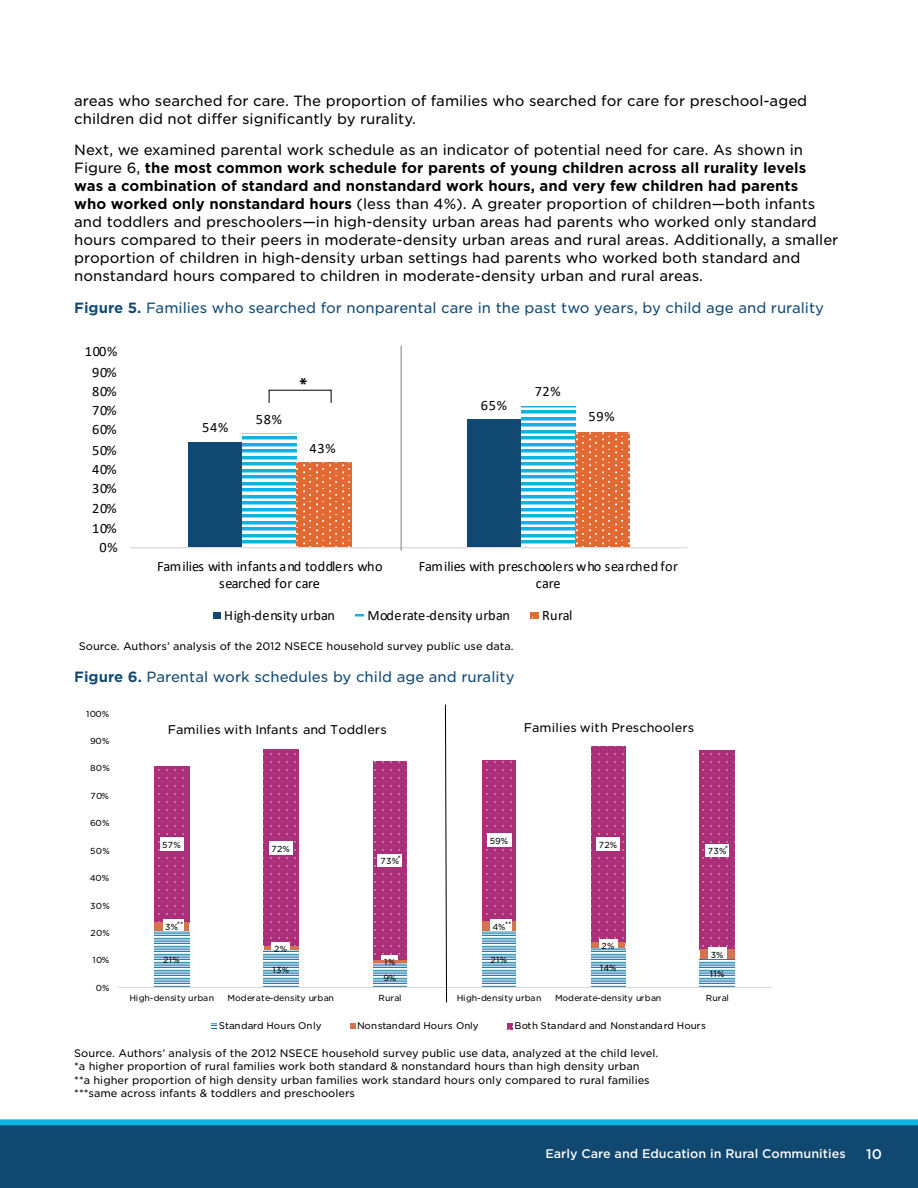
<style>
.page{position:relative;width:918px;height:1188px;background:#fff}
.page>*{position:absolute;margin:0;border:0;box-sizing:border-box;transform-origin:0 0}
.t1{font:700 17.55px "Calibri";color:#000}
.t2{font:14.25px/18px "Gotham S Sm";color:#000}
.t3{font:14.25px "Calibri";color:#000}
.t4{font:14.25px "Gotham S Sm";color:#104872}
.t5{font:500 13.5px "Gotham S Sm";color:#fff}
.t6{font:12.15px "Gotham S Sm";letter-spacing:.01em;color:#000}
.t7{font:500 12px "Gotham S Sm";color:#fff}
.t8{font:10.5px/13.5px "Gotham S Sm";color:#000}
.t9{font:9.3px "Gotham S Sm";color:#000}
.t10{font:8.4px "Gotham S Sm";letter-spacing:.015em;color:#000}
.s1{font-weight:700}
</style>
<div class="page">
<div style="left:0;top:1125px;width:918px;height:63px;background:#104872"></div>
<div style="left:0;top:1119px;width:918px;height:6px;background:#10b2e1"></div>
<svg style="left:508px;top:1023px;width:4px;height:6px"></svg>
<svg style="left:350px;top:1023px;width:5px;height:6px"></svg>
<svg style="left:212px;top:1023px;width:4px;height:6px"></svg>
<svg style="left:482px;top:760px;width:34px;height:162px;background:#ac357c"></svg>
<svg style="left:155px;top:767px;width:34px;height:156px;background:#ac357b"></svg>
<svg style="left:592px;top:746px;width:33px;height:196px;background:#ac347b"></svg>
<svg style="left:264px;top:750px;width:34px;height:196px;background:#ac347b"></svg>
<svg style="left:700px;top:751px;width:34px;height:199px;background:#ac357b"></svg>
<svg style="left:373px;top:761px;width:34px;height:199px;background:#ac347b"></svg>
<div style="left:155px;top:923px;width:34px;height:8px;background:#d4744f"></div>
<div style="left:482px;top:922px;width:34px;height:10px;background:#d4744f"></div>
<div style="left:592px;top:942px;width:33px;height:7px;background:#d4744f"></div>
<div style="left:264px;top:946px;width:34px;height:5px;background:#d4744f"></div>
<div style="left:700px;top:950px;width:34px;height:9px;background:#d4744f"></div>
<div style="left:531px;top:612px;width:8px;height:6px;background:#e36932"></div>
<svg style="left:356px;top:614px;width:8px;height:3px"></svg>
<div style="left:213px;top:612px;width:8px;height:6px;background:#104872"></div>
<div style="left:163px;top:920px;width:18px;height:13px;background:#fff"></div>
<div style="left:271px;top:942px;width:19px;height:13px;background:#fff"></div>
<div style="left:381px;top:955px;width:17px;height:13px;background:#fff"></div>
<div style="left:490px;top:920px;width:18px;height:13px;background:#fff"></div>
<div style="left:599px;top:939px;width:19px;height:13px;background:#fff"></div>
<div style="left:708px;top:948px;width:19px;height:13px;background:#fff"></div>
<div style="left:160px;top:838px;width:24px;height:13px;background:#fff"></div>
<div style="left:269px;top:841px;width:24px;height:13px;background:#fff"></div>
<div style="left:378px;top:854px;width:24px;height:13px;background:#fff"></div>
<div style="left:487px;top:834px;width:24px;height:13px;background:#fff"></div>
<div style="left:596px;top:838px;width:24px;height:13px;background:#fff"></div>
<div style="left:706px;top:844px;width:23px;height:12px;background:#fff"></div>
<div style="left:178px;top:920px;width:5px;height:13px;background:#fff"></div>
<div style="left:506px;top:920px;width:6px;height:13px;background:#fff"></div>
<svg style="left:700px;top:959px;width:34px;height:28px"></svg>
<svg style="left:592px;top:949px;width:33px;height:38px"></svg>
<svg style="left:482px;top:932px;width:34px;height:55px;background:#8ebfd7"></svg>
<svg style="left:373px;top:963px;width:34px;height:24px"></svg>
<svg style="left:264px;top:951px;width:34px;height:36px"></svg>
<svg style="left:155px;top:931px;width:34px;height:56px;background:#8fc0d7"></svg>
<hr style="left:373px;top:960px;width:34px;height:3px;background:#d4744f">
<hr style="left:118px;top:987px;width:654px;height:1px;background:#d9d9d9">
<div style="left:467px;top:420px;width:54px;height:127px;background:#104872"></div>
<div style="left:189px;top:442px;width:54px;height:105px;background:#104872"></div>
<svg style="left:521px;top:407px;width:54px;height:137px"></svg>
<svg style="left:243px;top:436px;width:54px;height:111px"></svg>
<svg style="left:575px;top:432px;width:54px;height:115px;background:#e4723f"></svg>
<svg style="left:297px;top:463px;width:54px;height:84px;background:#e4723e"></svg>
<hr style="left:131px;top:547px;width:556px;height:1px;background:#d9d9d9">
<svg style="left:269px;top:390px;width:63px;height:13px"></svg>
<hr style="left:401px;top:346px;width:1px;height:205px;background:#7f7f7f">
<svg style="left:445px;top:704px;width:2px;height:299px"></svg>
<p class="t2" style="left:74px;top:91px;width:735px">areas who searched for care. The proportion of families who searched for care for preschool-aged children did not differ significantly by rurality.</p>
<p class="t2" style="left:74px;top:141px;width:766px">Next, we examined parental work schedule as an indicator of potential need for care. As shown in Figure 6, <span class="s1">the most common work schedule for parents of young children across all rurality levels was a combination of standard and nonstandard work hours, and very few children had parents<br>who worked only nonstandard hours</span> (less than 4%). A greater proportion of children—both infants and toddlers and preschoolers—in high-density urban areas had parents who worked only standard hours compared to their peers in moderate-density urban areas and rural areas. Additionally, a smaller proportion of children in high-density urban settings had parents who worked both standard and nonstandard hours compared to children in moderate-density urban and rural areas.</p>
<p class="t4" style="left:74px;top:298px;width:751px"><span class="s1">Figure 5.</span> Families who searched for nonparental care in the past two years, by child age and rurality</p>
<p class="t3" style="left:85px;top:341px;width:34px">100%</p>
<p class="t3" style="left:92px;top:362px;width:26px">90%</p>
<p class="t3" style="left:92px;top:381px;width:26px">80%</p>
<p class="t3" style="left:92px;top:400px;width:26px">70%</p>
<p class="t3" style="left:92px;top:419px;width:26px">60%</p>
<p class="t3" style="left:92px;top:440px;width:26px">50%</p>
<p class="t3" style="left:92px;top:459px;width:26px">40%</p>
<p class="t3" style="left:92px;top:478px;width:26px">30%</p>
<p class="t3" style="left:92px;top:499px;width:26px">20%</p>
<p class="t3" style="left:92px;top:518px;width:26px">10%</p>
<p class="t3" style="left:99px;top:537px;width:20px">0%</p>
<p class="t3" style="left:202px;top:418px;width:28px">54%</p>
<p class="t3" style="left:256px;top:410px;width:28px">58%</p>
<p class="t1" style="left:313px;top:377px;width:10px;rotate:90deg">*</p>
<p class="t3" style="left:310px;top:438px;width:28px">43%</p>
<p class="t3" style="left:481px;top:395px;width:28px">65%</p>
<p class="t3" style="left:535px;top:381px;width:28px">72%</p>
<p class="t3" style="left:588px;top:407px;width:28px">59%</p>
<p class="t3" style="left:157px;top:556px;width:227px">Families with infants and toddlers who</p>
<p class="t3" style="left:419px;top:556px;width:261px">Families with preschoolers who searched for</p>
<p class="t3" style="left:219px;top:574px;width:102px">searched for care</p>
<p class="t3" style="left:536px;top:574px;width:26px">care</p>
<p class="t3" style="left:224px;top:605px;width:112px">High-density urban</p>
<p class="t3" style="left:367px;top:605px;width:144px">Moderate-density urban</p>
<p class="t3" style="left:542px;top:605px;width:32px">Rural</p>
<p class="t8" style="left:79px;top:639px;width:436px">Source. Authors’ analysis of the 2012 NSECE household survey public use data.</p>
<p class="t4" style="left:74px;top:667px;width:442px"><span class="s1">Figure 6.</span> Parental work schedules by child age and rurality</p>
<p class="t10" style="left:86px;top:708px;width:25px">100%</p>
<p class="t10" style="left:90px;top:736px;width:21px">90%</p>
<p class="t6" style="left:168px;top:721px;width:221px">Families with Infants and Toddlers</p>
<p class="t6" style="left:524px;top:720px;width:172px">Families with Preschoolers</p>
<p class="t10" style="left:90px;top:763px;width:21px">80%</p>
<p class="t10" style="left:90px;top:791px;width:20px">70%</p>
<p class="t10" style="left:90px;top:818px;width:21px">60%</p>
<p class="t10" style="left:90px;top:845px;width:21px">50%</p>
<p class="t10" style="left:90px;top:872px;width:21px">40%</p>
<p class="t10" style="left:90px;top:900px;width:21px">30%</p>
<p class="t10" style="left:90px;top:927px;width:21px">20%</p>
<p class="t10" style="left:92px;top:954px;width:18px">10%</p>
<p class="t10" style="left:96px;top:982px;width:15px">0%</p>
<p class="t10" style="left:162px;top:839px;width:20px">57%</p>
<p class="t10" style="left:271px;top:843px;width:20px">72%</p>
<p class="t10" style="left:381px;top:855px;width:22px">73% <sup>*</sup></p>
<p class="t10" style="left:165px;top:921px;width:20px">3%<sup>**</sup></p>
<p class="t10" style="left:163px;top:954px;width:18px">21%</p>
<p class="t10" style="left:129px;top:992px;width:86px">High-density urban</p>
<p class="t10" style="left:274px;top:943px;width:15px">2%</p>
<p class="t10" style="left:272px;top:964px;width:18px">13%</p>
<p class="t10" style="left:384px;top:956px;width:13px">1%</p>
<p class="t10" style="left:383px;top:973px;width:15px">9%</p>
<p class="t10" style="left:228px;top:992px;width:108px">Moderate-density urban</p>
<p class="t10" style="left:378px;top:992px;width:24px">Rural</p>
<p class="t10" style="left:490px;top:835px;width:20px">59%</p>
<p class="t10" style="left:599px;top:839px;width:20px">72%</p>
<p class="t10" style="left:492px;top:921px;width:21px">4%<sup>**</sup></p>
<p class="t10" style="left:491px;top:954px;width:18px">21%</p>
<p class="t10" style="left:457px;top:992px;width:86px">High-density urban</p>
<p class="t10" style="left:602px;top:940px;width:15px">2%</p>
<p class="t10" style="left:600px;top:962px;width:18px">14%</p>
<p class="t10" style="left:555px;top:992px;width:108px">Moderate-density urban</p>
<p class="t10" style="left:708px;top:845px;width:22px">73% <sup>*</sup></p>
<p class="t10" style="left:711px;top:949px;width:15px">3%</p>
<p class="t10" style="left:706px;top:992px;width:24px">Rural</p>
<p class="t10" style="left:710px;top:968px;width:16px">11%</p>
<p class="t9" style="left:219px;top:1019px;width:104px">Standard Hours Only</p>
<p class="t9" style="left:357px;top:1019px;width:123px">Nonstandard Hours Only</p>
<p class="t9" style="left:514px;top:1019px;width:193px">Both Standard and Nonstandard Hours</p>
<p class="t8" style="left:74px;top:1046px;width:586px">Source. Authors’ analysis of the 2012 NSECE household survey public use data, analyzed at the child level. *a higher proportion of rural families work both standard &amp; nonstandard hours than high density urban<br>**a higher proportion of high density urban families work standard hours only compared to rural families ***same across infants &amp; toddlers and preschoolers</p>
<p class="t7" style="left:545px;top:1146px;width:302px">Early Care and Education in Rural Communities</p>
<p class="t5" style="left:866px;top:1145px;width:17px">10</p>
</div>
